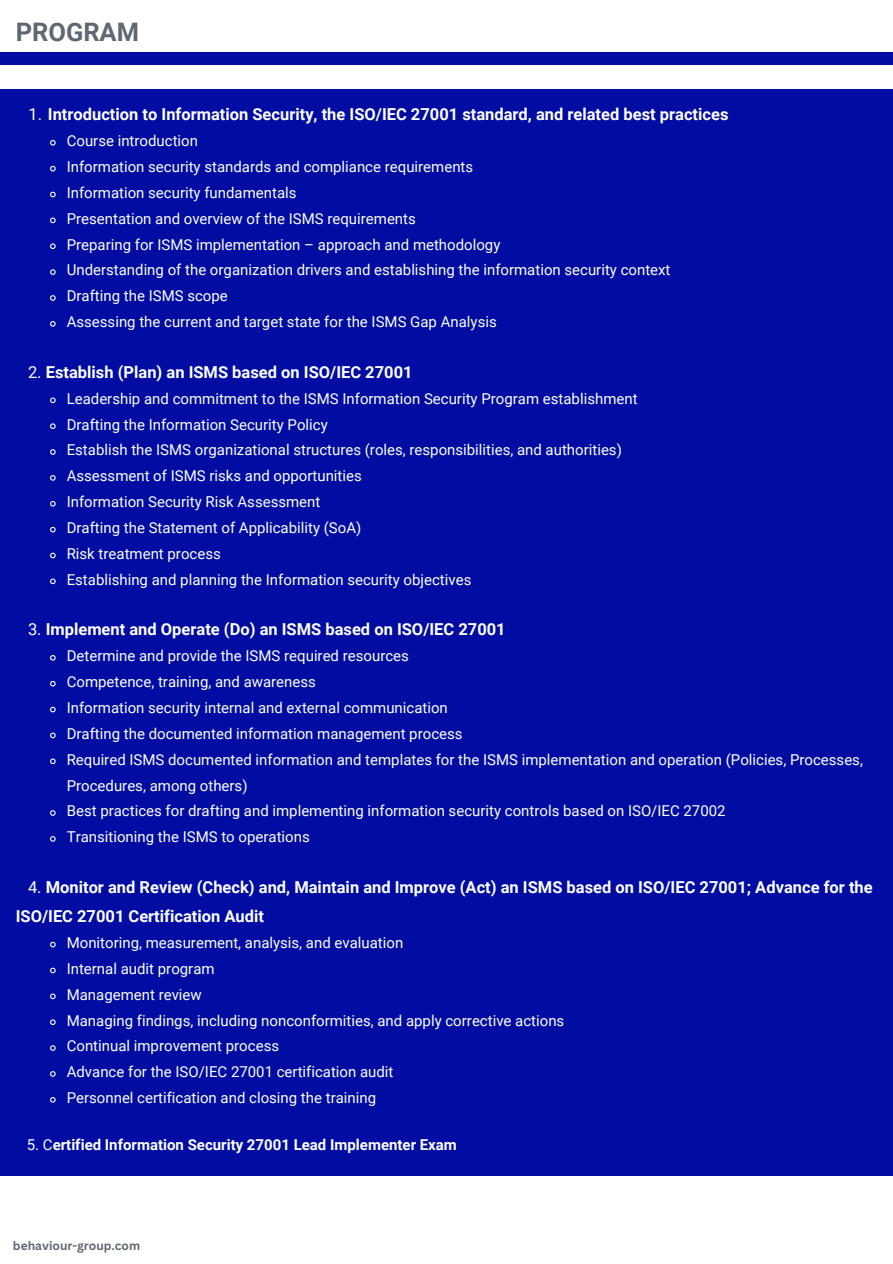
<style>
.page{position:relative;width:893px;height:1264px;background:#fff}
.page>*{position:absolute;margin:0;border:0;box-sizing:border-box;transform-origin:0 0}
.t1{font:700 25.5px "Roboto";color:#5e6772}
.t2{font:700 16.5px/29.2px "Roboto";color:#fff}
.t3{font:15px/25.8px "Roboto";color:#fff}
.t4{font:700 15px "Roboto";color:#fff}
.t5{font:700 12px "Canva Sans";color:#5e6772}
.s1{font-weight:400}
</style>
<div class="page">
<div style="left:0;top:89px;width:892px;height:1086px;background:#000ca2"></div>
<svg style="left:50px;top:140px;width:6px;height:6px"></svg>
<svg style="left:50px;top:165px;width:6px;height:7px"></svg>
<svg style="left:50px;top:191px;width:6px;height:7px"></svg>
<svg style="left:50px;top:217px;width:6px;height:7px"></svg>
<svg style="left:50px;top:243px;width:6px;height:6px"></svg>
<svg style="left:50px;top:269px;width:6px;height:6px"></svg>
<svg style="left:50px;top:295px;width:6px;height:6px"></svg>
<svg style="left:50px;top:321px;width:6px;height:6px"></svg>
<svg style="left:50px;top:397px;width:6px;height:7px"></svg>
<svg style="left:50px;top:423px;width:6px;height:6px"></svg>
<svg style="left:50px;top:449px;width:6px;height:6px"></svg>
<svg style="left:50px;top:475px;width:6px;height:6px"></svg>
<svg style="left:50px;top:501px;width:6px;height:6px"></svg>
<svg style="left:50px;top:526px;width:6px;height:7px"></svg>
<svg style="left:50px;top:552px;width:6px;height:7px"></svg>
<svg style="left:50px;top:578px;width:6px;height:7px"></svg>
<svg style="left:50px;top:655px;width:6px;height:6px"></svg>
<svg style="left:50px;top:680px;width:6px;height:7px"></svg>
<svg style="left:50px;top:706px;width:6px;height:7px"></svg>
<svg style="left:50px;top:732px;width:6px;height:7px"></svg>
<svg style="left:50px;top:758px;width:6px;height:7px"></svg>
<svg style="left:50px;top:810px;width:6px;height:6px"></svg>
<svg style="left:50px;top:836px;width:6px;height:6px"></svg>
<svg style="left:50px;top:941px;width:6px;height:7px"></svg>
<svg style="left:50px;top:967px;width:6px;height:7px"></svg>
<svg style="left:50px;top:993px;width:6px;height:7px"></svg>
<svg style="left:50px;top:1019px;width:6px;height:6px"></svg>
<svg style="left:50px;top:1045px;width:6px;height:6px"></svg>
<svg style="left:50px;top:1071px;width:6px;height:6px"></svg>
<svg style="left:50px;top:1097px;width:6px;height:6px"></svg>
<div style="left:0;top:52px;width:892px;height:13px;background:#000ca2"></div>
<p class="t1" style="left:16px;top:17px;width:125px">PROGRAM</p>
<p class="t2" style="left:29px;top:100px;width:701px"><span class="s1">1.</span> Introduction to Information Security, the ISO/IEC 27001 standard, and related best practices</p>
<p class="t3" style="left:67px;top:128px;width:133px">Course introduction</p>
<p class="t3" style="left:67px;top:154px;width:408px">Information security standards and compliance requirements</p>
<p class="t3" style="left:67px;top:180px;width:231px">Information security fundamentals</p>
<p class="t3" style="left:67px;top:206px;width:350px">Presentation and overview of the ISMS requirements</p>
<p class="t3" style="left:67px;top:231px;width:435px">Preparing for ISMS implementation – approach and methodology</p>
<p class="t3" style="left:67px;top:257px;width:605px">Understanding of the organization drivers and establishing the information security context</p>
<p class="t3" style="left:67px;top:283px;width:163px">Drafting the ISMS scope</p>
<p class="t3" style="left:67px;top:309px;width:431px">Assessing the current and target state for the ISMS Gap Analysis</p>
<p class="t2" style="left:28px;top:357px;width:386px"><span class="s1">2.</span> Establish (Plan) an ISMS based on ISO/IEC 27001</p>
<p class="t3" style="left:67px;top:385px;width:572px">Leadership and commitment to the ISMS Information Security Program establishment</p>
<p class="t3" style="left:67px;top:411px;width:262px">Drafting the Information Security Policy</p>
<p class="t3" style="left:67px;top:437px;width:556px">Establish the ISMS organizational structures (roles, responsibilities, and authorities)</p>
<p class="t3" style="left:67px;top:463px;width:296px">Assessment of ISMS risks and opportunities</p>
<p class="t3" style="left:67px;top:489px;width:255px">Information Security Risk Assessment</p>
<p class="t3" style="left:67px;top:515px;width:296px">Drafting the Statement of Applicability (SoA)</p>
<p class="t3" style="left:67px;top:541px;width:156px">Risk treatment process</p>
<p class="t3" style="left:67px;top:566px;width:406px">Establishing and planning the Information security objectives</p>
<p class="t2" style="left:28px;top:615px;width:479px"><span class="s1">3.</span> Implement and Operate (Do) an ISMS based on ISO/IEC 27001</p>
<p class="t3" style="left:67px;top:643px;width:344px">Determine and provide the ISMS required resources</p>
<p class="t3" style="left:67px;top:669px;width:251px">Competence, training, and awareness</p>
<p class="t3" style="left:67px;top:695px;width:382px">Information security internal and external communication</p>
<p class="t3" style="left:67px;top:720px;width:397px">Drafting the documented information management process</p>
<p class="t3" style="left:67px;top:746px;width:797px">Required ISMS documented information and templates for the ISMS implementation and operation (Policies, Processes,<br>Procedures, among others)</p>
<p class="t3" style="left:67px;top:798px;width:660px">Best practices for drafting and implementing information security controls based on ISO/IEC 27002</p>
<p class="t3" style="left:67px;top:824px;width:244px">Transitioning the ISMS to operations</p>
<p class="t2" style="left:16px;top:872px;width:858px;text-indent:12px"><span class="s1">4.</span> Monitor and Review (Check) and, Maintain and Improve (Act) an ISMS based on ISO/IEC 27001; Advance for the<br>ISO/IEC 27001 Certification Audit</p>
<p class="t3" style="left:67px;top:929px;width:338px">Monitoring, measurement, analysis, and evaluation</p>
<p class="t3" style="left:67px;top:955px;width:149px">Internal audit program</p>
<p class="t3" style="left:67px;top:981px;width:137px">Management review</p>
<p class="t3" style="left:67px;top:1007px;width:499px">Managing findings, including nonconformities, and apply corrective actions</p>
<p class="t3" style="left:67px;top:1033px;width:214px">Continual improvement process</p>
<p class="t3" style="left:67px;top:1059px;width:328px">Advance for the ISO/IEC 27001 certification audit</p>
<p class="t3" style="left:67px;top:1085px;width:311px">Personnel certification and closing the training</p>
<p class="t4" style="left:27px;top:1136px;width:431px"><span class="s1">5. C</span>ertified Information Security 27001 Lead Implementer Exam</p>
<p class="t5" style="left:13px;top:1236px;width:129px">behaviour-group.com</p>
</div>
